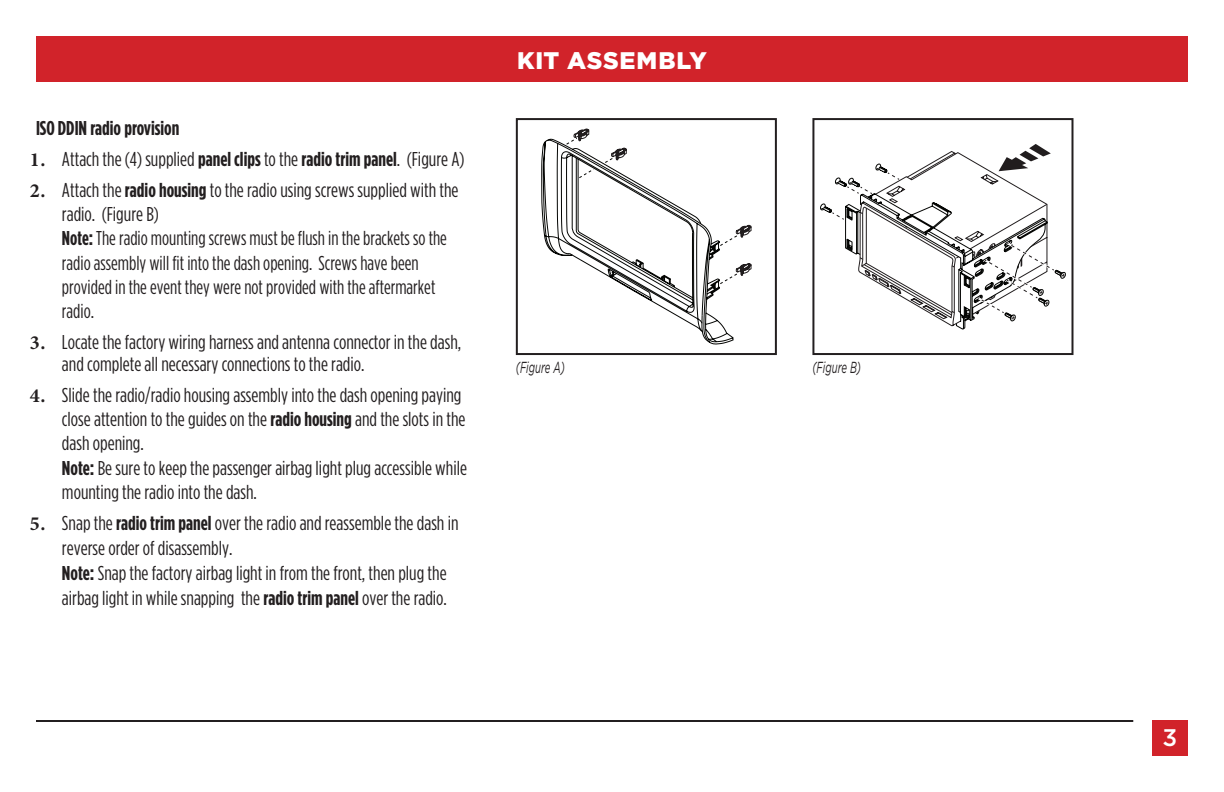
<style>
.page{position:relative;width:1224px;height:792px;background:#fff}
.page>*{position:absolute;margin:0;border:0;box-sizing:border-box;transform-origin:0 0}
.t1{font:900 24px "Gotham";letter-spacing:.03em;color:#fff}
.t2{font:500 24px "Gotham";color:#fff}
.t3{font:20px/24.2px "Gotham Condensed";color:#231f20}
.t4{font:700 20px "Gotham Condensed";color:#231f20}
.t5{font:italic 16px "Gotham";color:#231f20;scale:.6 1}
.s1{font-family:"Minion Pro";font-weight:700}
.s2{font-weight:700}
</style>
<div class="page">
<div style="left:36px;top:36px;width:1152px;height:45px;background:#d1232a"></div>
<hr style="left:36px;top:720px;width:1097px;height:2px;background:#231f20">
<div style="left:1152px;top:720px;width:36px;height:36px;background:#d1232a"></div>
<svg style="left:541px;top:140px;width:193px;height:204px"></svg>
<svg style="left:720px;top:225px;width:31px;height:21px"></svg>
<svg style="left:720px;top:263px;width:31px;height:21px"></svg>
<svg style="left:546px;top:129px;width:162px;height:212px"></svg>
<div style="left:516px;top:118px;width:261px;height:237px;border:2px solid #231f20"></div>
<svg style="left:820px;top:144px;width:246px;height:185px"></svg>
<div style="left:812px;top:118px;width:261px;height:237px;border:2px solid #231f20"></div>
<p class="t4" style="left:36px;top:117px;width:145px">ISO DDIN radio provision</p>
<p class="t3" style="left:30px;top:146px;width:436px"><span class="s1">1.</span> Attach the (4) supplied <span class="s2">panel clips</span> to the <span class="s2">radio trim panel</span>. (Figure A)</p>
<p class="t3" style="left:62px;top:177px;width:398px;text-indent:-32px"><span class="s1">2.</span> Attach the <span class="s2">radio housing</span> to the radio using screws supplied with the radio. (Figure B)<br><span class="s2">Note:</span> The radio mounting screws must be flush in the brackets so the radio assembly will fit into the dash opening. Screws have been provided in the event they were not provided with the aftermarket radio.</p>
<p class="t3" style="left:62px;top:331px;width:401px;line-height:22px;text-indent:-32px"><span class="s1">3.</span> Locate the factory wiring harness and antenna connector in the dash, and complete all necessary connections to the radio.</p>
<p class="t3" style="left:62px;top:383px;width:407px;text-indent:-32px"><span class="s1">4.</span> Slide the radio/radio housing assembly into the dash opening paying close attention to the guides on the <span class="s2">radio housing</span> and the slots in the dash opening.<br><span class="s2">Note:</span> Be sure to keep the passenger airbag light plug accessible while mounting the radio into the dash.</p>
<p class="t3" style="left:62px;top:510px;width:398px;line-height:25px;text-indent:-32px"><span class="s1">5.</span> Snap the <span class="s2">radio trim panel</span> over the radio and reassemble the dash in reverse order of disassembly.<br><span class="s2">Note:</span> Snap the factory airbag light in from the front, then plug the airbag light in while snapping the <span class="s2">radio trim panel</span> over the radio.</p>
<p class="t1" style="left:517px;top:47px;width:191px">KIT ASSEMBLY</p>
<p class="t5" style="left:516px;top:359px;width:83px">(Figure A)</p>
<p class="t5" style="left:812px;top:359px;width:83px">(Figure B)</p>
<p class="t2" style="left:1163px;top:724px;width:16px">3</p>
</div>
